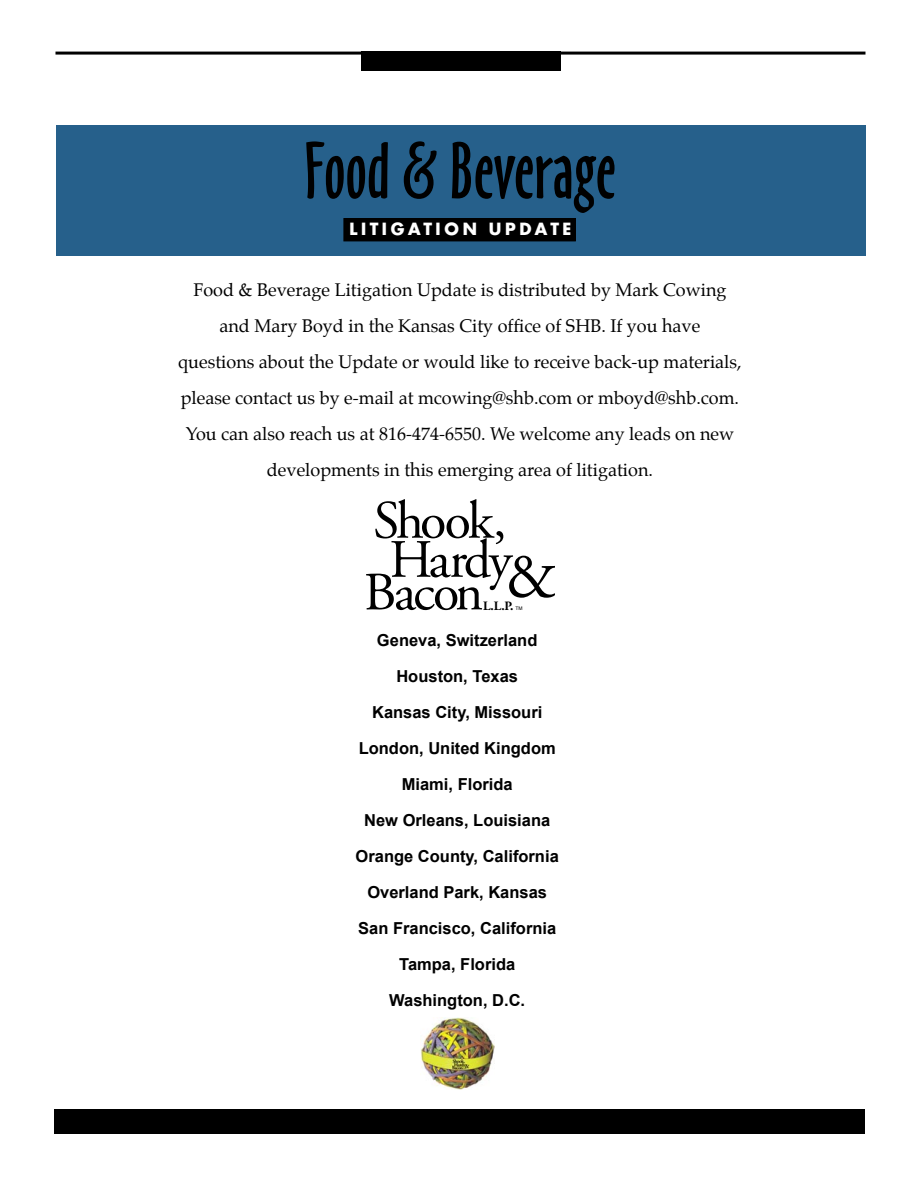
<style>
.page{position:relative;width:918px;height:1188px;background:#fff}
.page>*{position:absolute;margin:0;border:0;box-sizing:border-box;transform-origin:0 0}
.t1{font:74.1px "Oz Handicraft BT";color:#000}
.t2{font:64.35px "Adobe Garamond";color:#000}
.t3{font:53.85px/39.2px "Adobe Garamond";letter-spacing:-.055em;color:#000}
.t4{font:700 18.45px "Futura T";letter-spacing:.17em;color:#fff}
.t5{font:18px/36px "Palatino";color:#000;text-align:center}
.t6{font:700 16.5px "Arial";color:#000}
.t7{font:700 12.75px "Adobe Garamond";color:#000}
.t8{font:4.95px "Helvetica";color:#000}
</style>
<div class="page">
<div style="left:361px;top:52px;width:200px;height:19px;background:#000"></div>
<hr style="left:55px;top:52px;width:810px;height:3px;background:#000">
<div style="left:56px;top:126px;width:810px;height:130px;background:#26608b"></div>
<div style="left:344px;top:219px;width:231px;height:22px;background:#000"></div>
<div style="left:343px;top:218px;width:233px;height:23px;border:1px solid #000"></div>
<div style="left:54px;top:1109px;width:810px;height:25px;background:#000"></div>
<img style="left:421px;top:1018px;width:74px;height:72px">
<p class="t1" style="left:305px;top:128px;width:313px">Food &amp; Beverage</p>
<p class="t4" style="left:349px;top:218px;width:224px">LITIGATION UPDATE</p>
<p class="t5" style="left:178px;top:273px;width:565px">Food &amp; Beverage Litigation Update is distributed by Mark Cowing and Mary Boyd in the Kansas City office of SHB. If you have<br>questions about the Update or would like to receive back-up materials, please contact us by e-mail at mcowing@shb.com or mboyd@shb.com.<br>You can also reach us at 816-474-6550. We welcome any leads on new developments in this emerging area of litigation.</p>
<p class="t3" style="left:373px;top:501px;width:140px">Shook,<br>Hardy</p>
<p class="t2" style="left:505px;top:538px;width:54px">&amp;</p>
<p class="t7" style="left:510px;top:598px;width:5px">.</p>
<p class="t8" style="left:515px;top:605px;width:9px">TM</p>
<p class="t3" style="left:364px;top:572px;width:121px">Bacon</p>
<p class="t7" style="left:483px;top:598px;width:31px">L.L.P</p>
<p class="t6" style="left:377px;top:631px;width:162px">Geneva, Switzerland</p>
<p class="t6" style="left:396px;top:667px;width:123px">Houston, Texas</p>
<p class="t6" style="left:372px;top:703px;width:172px">Kansas City, Missouri</p>
<p class="t6" style="left:359px;top:739px;width:199px">London, United Kingdom</p>
<p class="t6" style="left:402px;top:775px;width:112px">Miami, Florida</p>
<p class="t6" style="left:364px;top:811px;width:188px">New Orleans, Louisiana</p>
<p class="t6" style="left:356px;top:847px;width:205px">Orange County, California</p>
<p class="t6" style="left:367px;top:883px;width:181px">Overland Park, Kansas</p>
<p class="t6" style="left:358px;top:919px;width:200px">San Francisco, California</p>
<p class="t6" style="left:399px;top:955px;width:118px">Tampa, Florida</p>
<p class="t6" style="left:389px;top:991px;width:137px">Washington, D.C.</p>
</div>
